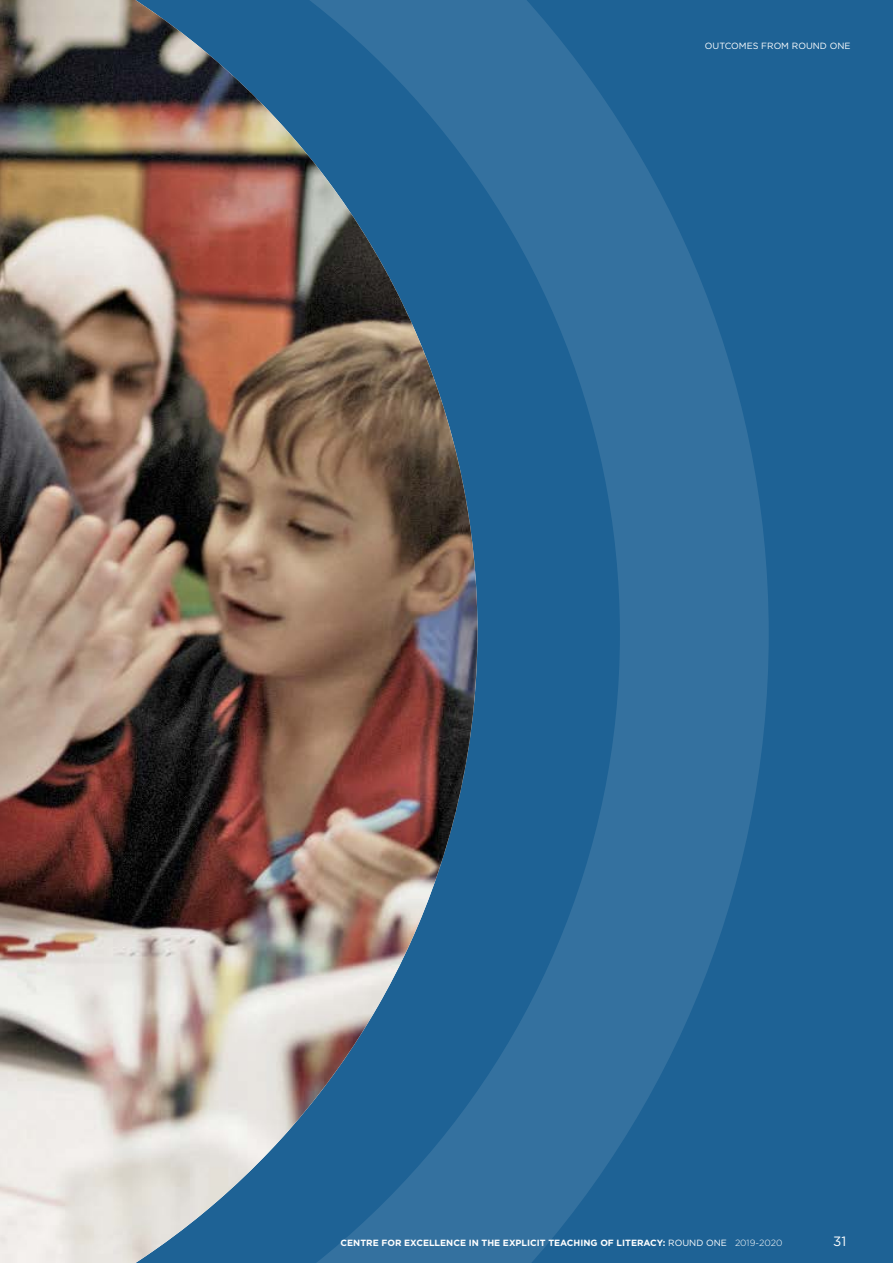
<style>
.page{position:relative;width:893px;height:1263px;background:#1e6295}
.page>*{position:absolute;margin:0;border:0;box-sizing:border-box;transform-origin:0 0}
.t1{font:13.5px "Gotham";color:#fff}
.t2{font:700 9px "Gotham HTF";color:#fff}
.t3{font:9px "Gotham";color:#fff}
.s1{font-weight:400}
.s2{font-weight:300}
</style>
<div class="page">
<svg style="left:477px;top:0;width:292px;height:1263px"></svg>
<img style="left:0;top:0;width:477px;height:1263px">
<p class="t3" style="left:705px;top:41px;width:147px">OUTCOMES FROM ROUND ONE</p>
<p class="t2" style="left:341px;top:1238px;width:443px">CENTRE FOR EXCELLENCE IN THE EXPLICIT TEACHING OF LITERACY: <span class="s1">ROUND ONE</span> <span class="s2">2019-2020</span></p>
<h1 class="t1" style="left:833px;top:1234px;width:15px">31</h1>
</div>
